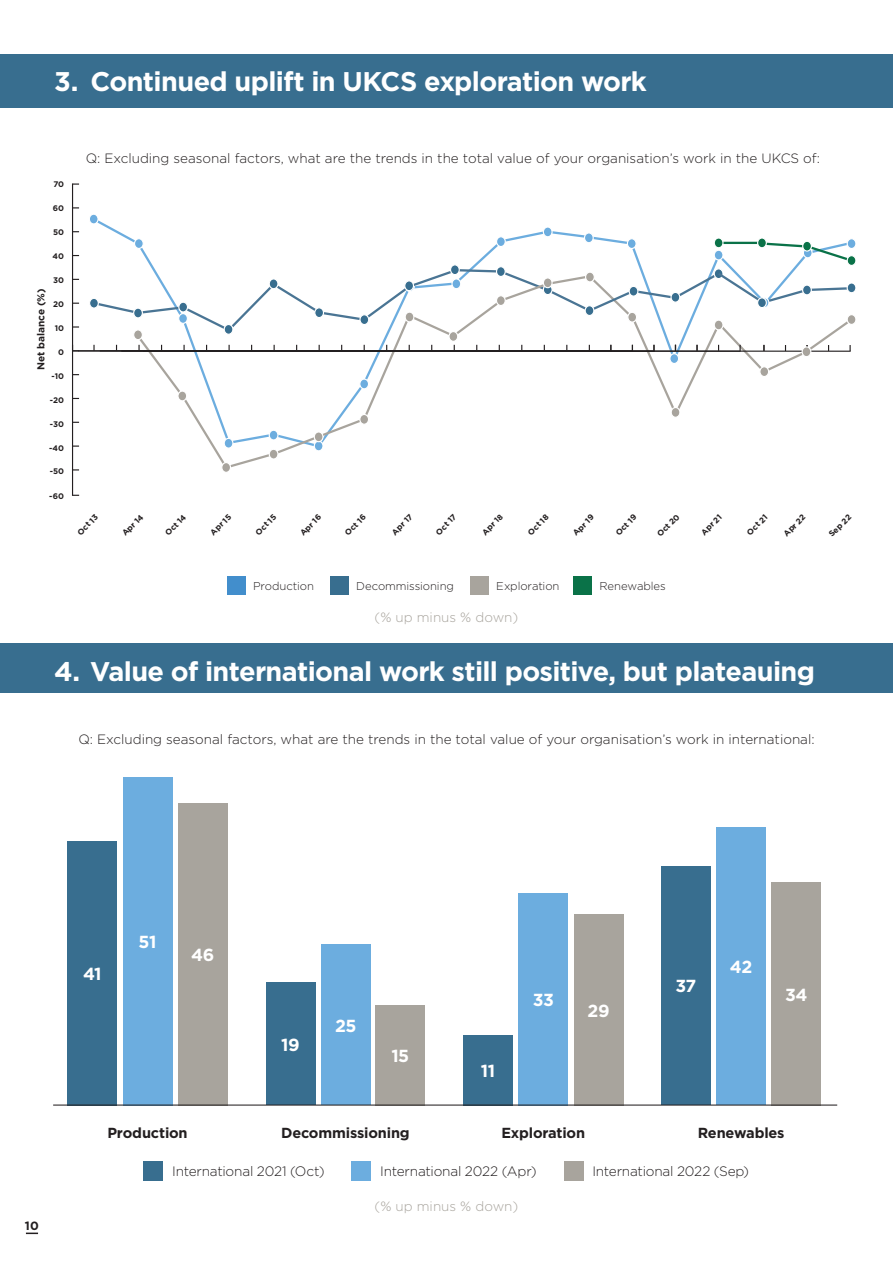
<style>
.page{position:relative;width:893px;height:1263px;background:#fff}
.page>*{position:absolute;margin:0;border:0;box-sizing:border-box;transform-origin:0 0}
.t1{font:700 27px "Gotham";letter-spacing:-.025em;color:#fff}
.t2{font:700 17.4px "Gotham";letter-spacing:-.025em;color:#fff}
.t3{font:700 14.55px "Gotham";letter-spacing:-.01em;color:#231f20}
.t4{font:300 13.65px "Gotham";letter-spacing:-.015em;color:#231f20}
.t5{font:300 13.5px "Gotham";color:#231f20}
.t6{font:300 13.5px "Gotham";color:#a8a49d}
.t7{font:700 12px "Gotham";color:#231f20}
.t8{font:300 11.4px "Gotham";letter-spacing:-.01em;color:#231f20}
.t9{font:700 10.05px "Gotham";color:#231f20}
.t10{font:700 8.1px "Gotham";color:#231f20}
.s1{font-size:7.8px}
</style>
<div class="page">
<svg style="left:26px;top:1232px;width:12px;height:2px"></svg>
<div style="left:0;top:644px;width:893px;height:49px;background:#386e8f"></div>
<div style="left:0;top:54px;width:893px;height:53px;background:#386e8f"></div>
<div style="left:144px;top:1161px;width:19px;height:19px;background:#386e8f"></div>
<div style="left:352px;top:1161px;width:19px;height:19px;background:#6caddf"></div>
<div style="left:564px;top:1161px;width:19px;height:19px;background:#a8a49d"></div>
<div style="left:123px;top:777px;width:49px;height:328px;background:#6caddf"></div>
<div style="left:178px;top:803px;width:50px;height:302px;background:#a8a49d"></div>
<div style="left:68px;top:841px;width:49px;height:264px;background:#386e8f"></div>
<div style="left:376px;top:1005px;width:49px;height:100px;background:#a8a49d"></div>
<div style="left:321px;top:944px;width:50px;height:161px;background:#6caddf"></div>
<div style="left:266px;top:983px;width:49px;height:122px;background:#386e8f"></div>
<div style="left:574px;top:914px;width:49px;height:191px;background:#a8a49d"></div>
<div style="left:518px;top:893px;width:50px;height:212px;background:#6caddf"></div>
<div style="left:463px;top:1035px;width:50px;height:70px;background:#386e8f"></div>
<div style="left:772px;top:882px;width:49px;height:223px;background:#a8a49d"></div>
<div style="left:716px;top:827px;width:50px;height:277px;background:#6caddf"></div>
<div style="left:661px;top:866px;width:50px;height:238px;background:#386e8f"></div>
<hr style="left:53px;top:1104px;width:784px;height:1px;background:#231f20">
<div style="left:228px;top:576px;width:18px;height:19px;background:#428ecc"></div>
<div style="left:330px;top:576px;width:18px;height:19px;background:#386e8f"></div>
<div style="left:470px;top:576px;width:18px;height:19px;background:#a8a49d"></div>
<div style="left:573px;top:576px;width:19px;height:19px;background:#0a7248"></div>
<div style="left:847px;top:238px;width:9px;height:11px;border:1px solid #fff;border-radius:50%"></div>
<hr style="left:72px;top:183px;width:1px;height:287px;background:#231f20">
<svg style="left:73px;top:445px;width:6px;height:2px"></svg>
<svg style="left:73px;top:326px;width:6px;height:2px"></svg>
<svg style="left:73px;top:183px;width:6px;height:2px"></svg>
<svg style="left:72px;top:469px;width:7px;height:27px"></svg>
<div style="left:89px;top:214px;width:9px;height:10px;background:#6caddf;border-radius:50%"></div>
<div style="left:89px;top:214px;width:10px;height:10px;border:1px solid #fff;border-radius:50%"></div>
<svg style="left:195px;top:418px;width:165px;height:50px"></svg>
<hr style="left:73px;top:350px;width:538px;height:2px;background:#231f20">
<div style="left:543px;top:226px;width:10px;height:11px;border:1px solid #fff;border-radius:50%"></div>
<div style="left:222px;top:463px;width:8px;height:9px;background:#a8a49d;border-radius:50%"></div>
<div style="left:221px;top:462px;width:10px;height:11px;border:1px solid #fff;border-radius:50%"></div>
<div style="left:269px;top:449px;width:9px;height:10px;background:#a8a49d;border-radius:50%"></div>
<div style="left:269px;top:449px;width:9px;height:11px;border:1px solid #fff;border-radius:50%"></div>
<div style="left:314px;top:432px;width:9px;height:10px;background:#a8a49d;border-radius:50%"></div>
<div style="left:314px;top:431px;width:10px;height:11px;border:1px solid #fff;border-radius:50%"></div>
<div style="left:360px;top:414px;width:9px;height:10px;background:#a8a49d;border-radius:50%"></div>
<div style="left:359px;top:414px;width:10px;height:11px;border:1px solid #fff;border-radius:50%"></div>
<div style="left:847px;top:314px;width:9px;height:11px;border:1px solid #fff;border-radius:50%"></div>
<div style="left:89px;top:298px;width:10px;height:11px;border:1px solid #fff;border-radius:50%"></div>
<svg style="left:91px;top:229px;width:764px;height:189px"></svg>
<div style="left:758px;top:298px;width:8px;height:10px;background:#386e8f;border-radius:50%"></div>
<div style="left:757px;top:297px;width:10px;height:11px;border:1px solid #fff;border-radius:50%"></div>
<svg style="left:803px;top:285px;width:8px;height:10px"></svg>
<div style="left:802px;top:284px;width:10px;height:11px;border:1px solid #fff;border-radius:50%"></div>
<div style="left:847px;top:283px;width:9px;height:10px;background:#386e8f;border-radius:50%"></div>
<div style="left:847px;top:282px;width:9px;height:11px;border:1px solid #fff;border-radius:50%"></div>
<div style="left:803px;top:241px;width:8px;height:10px;background:#0a7248;border-radius:50%"></div>
<div style="left:802px;top:241px;width:10px;height:11px;border:1px solid #fff;border-radius:50%"></div>
<div style="left:847px;top:256px;width:9px;height:9px;background:#0a7248;border-radius:50%"></div>
<div style="left:847px;top:255px;width:9px;height:11px;border:1px solid #fff;border-radius:50%"></div>
<p class="t1" style="left:54px;top:64px;width:26px">3.</p>
<p class="t1" style="left:91px;top:64px;width:558px">Continued uplift in UKCS exploration work</p>
<p class="t10" style="left:53px;top:179px;width:12px">70</p>
<p class="t10" style="left:53px;top:203px;width:13px">60</p>
<p class="t10" style="left:53px;top:227px;width:13px">50</p>
<p class="t10" style="left:53px;top:251px;width:13px">40</p>
<p class="t10" style="left:53px;top:275px;width:12px">30</p>
<p class="t10" style="left:53px;top:299px;width:12px">20</p>
<p class="t10" style="left:55px;top:323px;width:11px">10</p>
<p class="t10" style="left:58px;top:347px;width:7px">0</p>
<p class="t10" style="left:52px;top:371px;width:14px">-10</p>
<p class="t10" style="left:50px;top:394px;width:16px">-20</p>
<p class="t10" style="left:50px;top:418px;width:16px">-30</p>
<p class="t10" style="left:49px;top:442px;width:17px">-40</p>
<p class="t10" style="left:50px;top:465px;width:16px">-50</p>
<p class="t9" style="left:34px;top:370px;width:82px;rotate:-90deg">Net balance (%)</p>
<p class="t10" style="left:49px;top:490px;width:16px">-60</p>
<p class="t5" style="left:86px;top:150px;width:736px">Q: Excluding seasonal factors, what are the trends in the total value of your organisation’s work in the UKCS of:</p>
<p class="t10" style="left:75px;top:530px;width:27px;rotate:-45deg">Oct 13</p>
<p class="t10" style="left:120px;top:530px;width:28px;rotate:-45deg">Apr 14</p>
<p class="t10" style="left:163px;top:530px;width:27px;rotate:-45deg">Oct 14</p>
<p class="t10" style="left:208px;top:530px;width:27px;rotate:-45deg">Apr 15</p>
<p class="t10" style="left:253px;top:530px;width:27px;rotate:-45deg">Oct 15</p>
<p class="t10" style="left:298px;top:530px;width:28px;rotate:-45deg">Apr 16</p>
<p class="t10" style="left:342px;top:530px;width:27px;rotate:-45deg">Oct 16</p>
<p class="t10" style="left:389px;top:530px;width:27px;rotate:-45deg">Apr 17</p>
<p class="t10" style="left:433px;top:530px;width:27px;rotate:-45deg">Oct 17</p>
<p class="t10" style="left:480px;top:530px;width:27px;rotate:-45deg">Apr <span class="s1">18</span></p>
<p class="t10" style="left:525px;top:530px;width:27px;rotate:-45deg">Oct 18</p>
<p class="t10" style="left:570px;top:530px;width:28px;rotate:-45deg">Apr 19</p>
<p class="t10" style="left:613px;top:530px;width:27px;rotate:-45deg">Oct 19</p>
<p class="t10" style="left:655px;top:531px;width:30px;rotate:-45deg">Oct 20</p>
<p class="t10" style="left:698px;top:530px;width:27px;rotate:-45deg">Apr 21</p>
<p class="t10" style="left:744px;top:530px;width:27px;rotate:-45deg">Oct 21</p>
<p class="t10" style="left:781px;top:531px;width:29px;rotate:-45deg">Apr 22</p>
<p class="t10" style="left:826px;top:531px;width:29px;rotate:-45deg">Sep 22</p>
<p class="t8" style="left:253px;top:579px;width:62px">Production</p>
<p class="t8" style="left:356px;top:579px;width:99px">Decommissioning</p>
<p class="t8" style="left:496px;top:579px;width:65px">Exploration</p>
<p class="t8" style="left:600px;top:579px;width:68px">Renewables</p>
<p class="t6" style="left:375px;top:609px;width:145px">(% up minus % down)</p>
<p class="t1" style="left:54px;top:653px;width:762px">4. Value of international work still positive, but plateauing</p>
<p class="t5" style="left:78px;top:731px;width:738px">Q: Excluding seasonal factors, what are the trends in the total value of your organisation’s work in international:</p>
<p class="t7" style="left:25px;top:1218px;width:15px">10</p>
<p class="t2" style="left:83px;top:963px;width:20px">41</p>
<p class="t2" style="left:139px;top:930px;width:19px">51</p>
<p class="t2" style="left:191px;top:943px;width:25px">46</p>
<p class="t2" style="left:281px;top:1033px;width:20px">19</p>
<p class="t2" style="left:335px;top:1014px;width:23px">25</p>
<p class="t2" style="left:391px;top:1044px;width:19px">15</p>
<p class="t2" style="left:481px;top:1059px;width:16px">11</p>
<p class="t2" style="left:533px;top:988px;width:23px">33</p>
<p class="t2" style="left:587px;top:999px;width:24px">29</p>
<p class="t2" style="left:675px;top:974px;width:22px">37</p>
<p class="t2" style="left:730px;top:955px;width:24px">42</p>
<p class="t2" style="left:785px;top:983px;width:24px">34</p>
<p class="t3" style="left:107px;top:1123px;width:82px">Production</p>
<p class="t3" style="left:281px;top:1123px;width:130px">Decommissioning</p>
<p class="t3" style="left:501px;top:1123px;width:85px">Exploration</p>
<p class="t3" style="left:698px;top:1123px;width:88px">Renewables</p>
<p class="t4" style="left:172px;top:1163px;width:154px">International 2021 (Oct)</p>
<p class="t4" style="left:380px;top:1163px;width:158px">International 2022 (Apr)</p>
<p class="t4" style="left:592px;top:1163px;width:158px">International 2022 (Sep)</p>
<p class="t6" style="left:375px;top:1197px;width:145px">(% up minus % down)</p>
</div>
